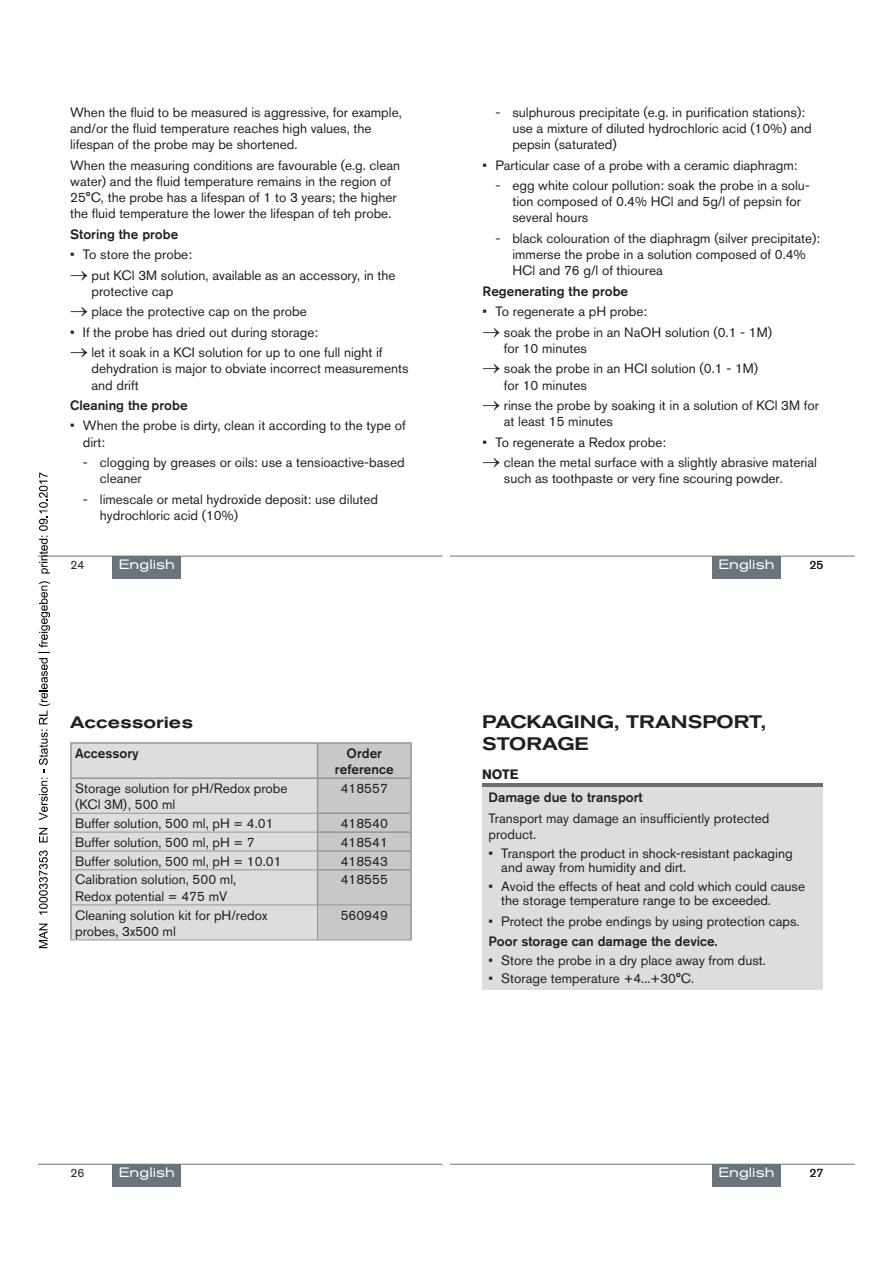
<style>
.page{position:relative;width:893px;height:1263px;background:#fff}
.page>*{position:absolute;margin:0;border:0;box-sizing:border-box;transform-origin:0 0}
.t1{font:500 expanded 18px/21.6px "Akzidenz Grotesk BQ";color:#231f20}
.t2{font:500 expanded 16.5px "Akzidenz Grotesk BQ";color:#231f20}
.t3{font:13.5px/16.2px "Akzidenz Grotesk BQ";color:#231f20}
.t4{font:500 13.5px/16.2px "Akzidenz Grotesk BQ";color:#231f20;text-align:center}
.t5{font:expanded 13.5px "Akzidenz Grotesk BQ";color:#fff}
.t6{font:700 13.5px "Akzidenz Grotesk BQ";color:#231f20}
.t7{font:12px "Akzidenz Grotesk BQ";color:#231f20}
</style>
<div class="page">
<hr style="left:38px;top:556px;width:404px;height:1px;background:#6a747b">
<div style="left:113px;top:556px;width:68px;height:22px;background:#6a747b"></div>
<hr style="left:451px;top:556px;width:404px;height:1px;background:#6a747b">
<div style="left:712px;top:556px;width:68px;height:22px;background:#6a747b"></div>
<div style="left:72px;top:744px;width:245px;height:195px;background:#dcdddf"></div>
<hr style="left:70px;top:777px;width:248px;height:2px;background:#939598">
<hr style="left:70px;top:779px;width:2px;height:34px;background:#939598">
<svg style="left:70px;top:813px;width:2px;height:57px"></svg>
<hr style="left:70px;top:870px;width:2px;height:35px;background:#939598">
<hr style="left:70px;top:905px;width:2px;height:34px;background:#939598">
<hr style="left:72px;top:813px;width:245px;height:1px;background:#939598">
<hr style="left:72px;top:832px;width:245px;height:1px;background:#939598">
<hr style="left:72px;top:850px;width:245px;height:1px;background:#939598">
<hr style="left:72px;top:869px;width:245px;height:1px;background:#939598">
<hr style="left:72px;top:904px;width:246px;height:1px;background:#939598">
<hr style="left:70px;top:939px;width:248px;height:1px;background:#939598">
<hr style="left:318px;top:742px;width:94px;height:2px;background:#939598">
<svg style="left:317px;top:743px;width:95px;height:197px;background:#c3c4c6"></svg>
<hr style="left:317px;top:869px;width:95px;height:1px;background:#939598">
<hr style="left:317px;top:870px;width:1px;height:34px;background:#939598">
<hr style="left:410px;top:870px;width:2px;height:35px;background:#939598">
<hr style="left:70px;top:742px;width:248px;height:2px;background:#939598">
<hr style="left:70px;top:744px;width:2px;height:33px;background:#939598">
<hr style="left:317px;top:744px;width:1px;height:33px;background:#939598">
<hr style="left:38px;top:1164px;width:404px;height:1px;background:#6a747b">
<div style="left:113px;top:1164px;width:68px;height:22px;background:#6a747b"></div>
<div style="left:482px;top:783px;width:340px;height:5px;background:#6c6d70"></div>
<div style="left:482px;top:788px;width:340px;height:202px;background:#dcdddf"></div>
<hr style="left:451px;top:1164px;width:404px;height:1px;background:#6a747b">
<div style="left:712px;top:1164px;width:68px;height:22px;background:#6a747b"></div>
<svg style="left:39px;top:924px;width:9px;height:24px"></svg>
<svg style="left:39px;top:850px;width:9px;height:65px"></svg>
<svg style="left:39px;top:828px;width:9px;height:14px"></svg>
<svg style="left:39px;top:581px;width:11px;height:239px"></svg>
<svg style="left:39px;top:472px;width:11px;height:101px"></svg>
<p class="t3" style="left:70px;top:104px;width:333px">When the fluid to be measured is aggressive, for example, and/or the fluid temperature reaches high values, the lifespan of the probe may be shortened.</p>
<p class="t3" style="left:70px;top:157px;width:331px">When the measuring conditions are favourable (e.g. clean water) and the fluid temperature remains in the region of 25°C, the probe has a lifespan of 1 to 3 years; the higher the fluid temperature the lower the lifespan of teh probe.</p>
<p class="t4" style="left:70px;top:226px;width:110px">Storing the probe</p>
<p class="t3" style="left:70px;top:246px;width:123px">• To store the probe:</p>
<p class="t3" style="left:91px;top:267px;width:306px;text-indent:-21px">→ put KCl 3M solution, available as an accessory, in the protective cap</p>
<p class="t3" style="left:70px;top:303px;width:238px">→ place the protective cap on the probe</p>
<p class="t3" style="left:70px;top:324px;width:249px">• If the probe has dried out during storage:</p>
<p class="t3" style="left:91px;top:344px;width:319px;text-indent:-21px">→ let it soak in a KCI solution for up to one full night if dehydration is major to obviate incorrect measurements and drift</p>
<p class="t4" style="left:70px;top:397px;width:119px">Cleaning the probe</p>
<p class="t3" style="left:83px;top:417px;width:324px;text-indent:-13px">• When the probe is dirty, clean it according to the type of dirt:</p>
<p class="t3" style="left:100px;top:454px;width:306px;text-indent:-17px">- clogging by greases or oils: use a tensioactive-based cleaner</p>
<p class="t3" style="left:100px;top:491px;width:280px;text-indent:-17px">- limescale or metal hydroxide deposit: use diluted hydrochloric acid (10%)</p>
<p class="t5" style="left:119px;top:557px;width:57px">English</p>
<p class="t7" style="left:71px;top:558px;width:15px">24</p>
<p class="t3" style="left:512px;top:104px;width:301px;text-indent:-17px">- sulphurous precipitate (e.g. in purification stations): use a mixture of diluted hydrochloric acid (10%) and pepsin (saturated)</p>
<p class="t3" style="left:483px;top:157px;width:316px">• Particular case of a probe with a ceramic diaphragm:</p>
<p class="t3" style="left:512px;top:177px;width:299px;text-indent:-17px">- egg white colour pollution: soak the probe in a solu&shy;tion composed of 0.4% HCl and 5g/l of pepsin for several hours</p>
<p class="t3" style="left:512px;top:230px;width:309px;text-indent:-17px">- black colouration of the diaphragm (silver precipitate): immerse the probe in a solution composed of 0.4%<br>HCl and 76 g/l of thiourea</p>
<p class="t4" style="left:483px;top:283px;width:147px">Regenerating the probe</p>
<p class="t3" style="left:483px;top:303px;width:166px">• To regenerate a pH probe:</p>
<p class="t3" style="left:504px;top:324px;width:270px;text-indent:-21px">→ soak the probe in an NaOH solution (0.1 - 1M) for 10 minutes</p>
<p class="t3" style="left:504px;top:360px;width:256px;text-indent:-21px">→ soak the probe in an HCI solution (0.1 - 1M) for 10 minutes</p>
<p class="t3" style="left:504px;top:397px;width:317px;text-indent:-21px">→ rinse the probe by soaking it in a solution of KCl 3M for at least 15 minutes</p>
<p class="t3" style="left:483px;top:434px;width:185px">• To regenerate a Redox probe:</p>
<p class="t3" style="left:504px;top:454px;width:315px;text-indent:-21px">→ clean the metal surface with a slightly abrasive material such as toothpaste or very fine scouring powder.</p>
<p class="t5" style="left:718px;top:557px;width:57px">English</p>
<p class="t7" style="left:810px;top:558px;width:15px">25</p>
<p class="t2" style="left:70px;top:712px;width:124px">Accessories</p>
<p class="t4" style="left:75px;top:745px;width:65px">Accessory</p>
<p class="t4" style="left:335px;top:745px;width:60px">Order reference</p>
<p class="t3" style="left:75px;top:780px;width:214px">Storage solution for pH/Redox probe (KCl 3M), 500 ml</p>
<p class="t3" style="left:341px;top:780px;width:49px">418557</p>
<p class="t3" style="left:75px;top:815px;width:200px">Buffer solution, 500 ml, pH = 4.01</p>
<p class="t3" style="left:341px;top:815px;width:49px">418540</p>
<p class="t3" style="left:75px;top:834px;width:181px">Buffer solution, 500 ml, pH = 7</p>
<p class="t3" style="left:341px;top:834px;width:49px">418541</p>
<p class="t3" style="left:75px;top:853px;width:208px">Buffer solution, 500 ml, pH = 10.01</p>
<p class="t3" style="left:341px;top:853px;width:49px">418543</p>
<p class="t3" style="left:75px;top:871px;width:163px">Calibration solution, 500 ml,<br>Redox potential = 475 mV</p>
<p class="t3" style="left:341px;top:871px;width:49px">418555</p>
<p class="t3" style="left:75px;top:907px;width:194px">Cleaning solution kit for pH/redox probes, 3x500 ml</p>
<p class="t3" style="left:341px;top:907px;width:49px">560949</p>
<h1 class="t1" style="left:482px;top:711px;width:286px">PACKAGING, TRANSPORT,<br>STORAGE</h1>
<p class="t6" style="left:482px;top:766px;width:38px">NOTE</p>
<p class="t4" style="left:488px;top:789px;width:156px">Damage due to transport</p>
<p class="t3" style="left:488px;top:810px;width:282px">Transport may damage an insufficiently protected product.</p>
<p class="t3" style="left:501px;top:846px;width:293px;line-height:14.4px;text-indent:-13px">• Transport the product in shock-resistant packaging and away from humidity and dirt.</p>
<p class="t3" style="left:501px;top:879px;width:305px;line-height:14.4px;text-indent:-13px">• Avoid the effects of heat and cold which could cause the storage temperature range to be exceeded.</p>
<p class="t3" style="left:488px;top:913px;width:313px">• Protect the probe endings by using protection caps.</p>
<p class="t4" style="left:488px;top:933px;width:231px">Poor storage can damage the device.</p>
<p class="t3" style="left:488px;top:952px;width:279px">• Store the probe in a dry place away from dust.</p>
<p class="t3" style="left:488px;top:970px;width:207px">• Storage temperature +4...+30°C.</p>
<p class="t7" style="left:71px;top:1166px;width:15px">26</p>
<p class="t5" style="left:119px;top:1165px;width:57px">English</p>
<p class="t5" style="left:718px;top:1165px;width:57px">English</p>
<p class="t7" style="left:810px;top:1166px;width:15px">27</p>
</div>
